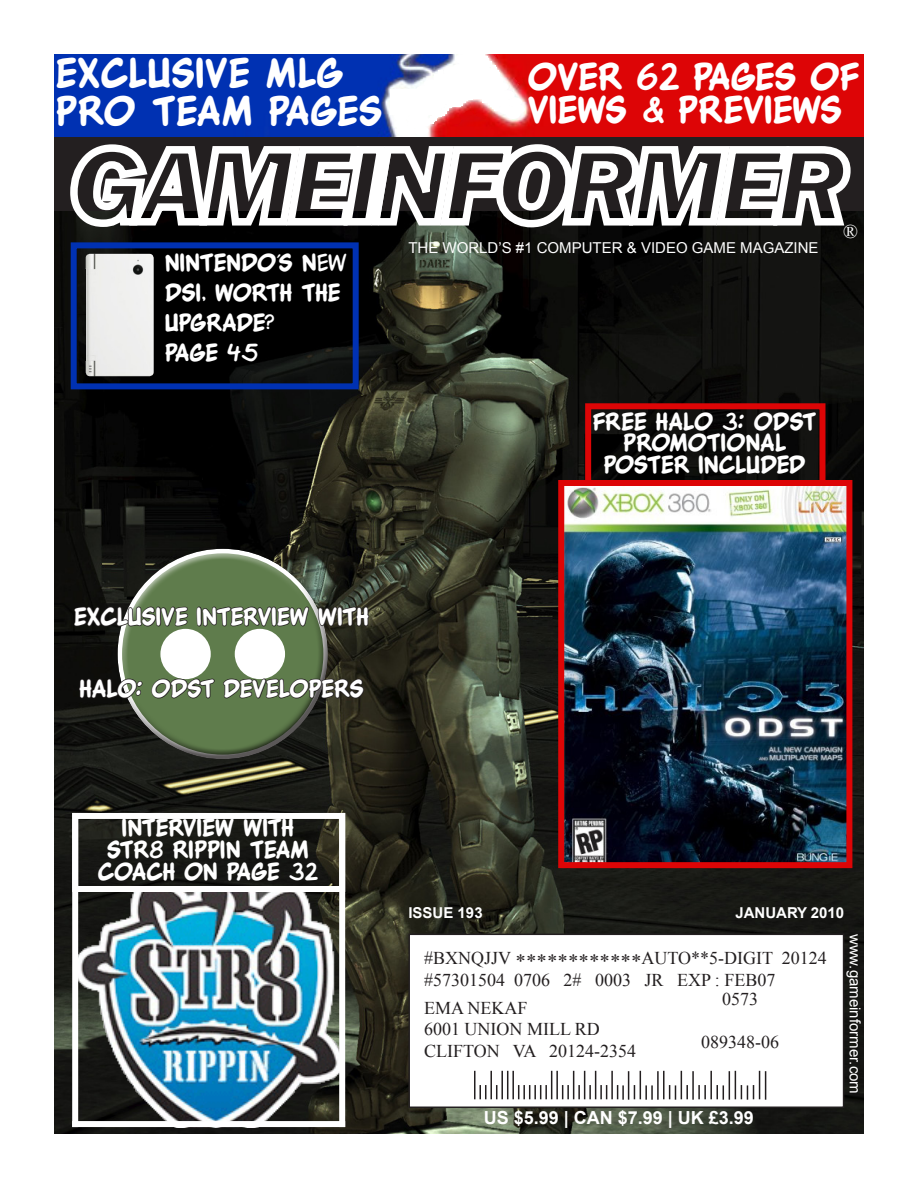
<style>
.page{position:relative;width:918px;height:1188px;background:#fff}
.page>*{position:absolute;margin:0;border:0;box-sizing:border-box;transform-origin:0 0}
.t1{font:30px "WBX Komik";letter-spacing:.02em;color:#fff}
.t2{font:27.75px "WBX Komik";color:#fff}
.t3{font:19.5px "Times New Roman";color:#fff}
.t4{font:18px "WBX Komik";color:#fff}
.t5{font:18px "Times New Roman";color:#231f20}
.t6{font:700 18px "Arial";color:#fff}
.t7{font:15px "Arial";color:#fff}
.t8{font:700 15px "Arial";color:#fff}
.s1{font-size:18.3px}
</style>
<div class="page">
<img style="left:54px;top:211px;width:810px;height:923px">
<img style="left:54px;top:54px;width:810px;height:82px">
<div style="left:116px;top:548px;width:205px;height:162px;background:#fff;opacity:.75"></div>
<div style="left:120px;top:582px;width:208px;height:178px;background:#231f20;opacity:.75"></div>
<svg style="left:73px;top:598px;width:297px;height:137px;background:#56624a"></svg>
<div style="left:409px;top:934px;width:435px;height:173px;background:#fff"></div>
<div style="left:408px;top:934px;width:436px;height:174px;border:2px solid #231f20"></div>
<hr style="left:474px;top:1071px;width:2px;height:28px;background:#231f20">
<svg style="left:479px;top:1085px;width:7px;height:14px"></svg>
<hr style="left:490px;top:1071px;width:2px;height:28px;background:#231f20">
<svg style="left:496px;top:1085px;width:1px;height:14px"></svg>
<hr style="left:501px;top:1071px;width:2px;height:28px;background:#231f20">
<hr style="left:512px;top:1071px;width:2px;height:28px;background:#231f20">
<svg style="left:507px;top:1071px;width:1px;height:28px"></svg>
<hr style="left:556px;top:1071px;width:2px;height:28px;background:#231f20">
<svg style="left:518px;top:1071px;width:34px;height:28px"></svg>
<hr style="left:710px;top:1071px;width:2px;height:28px;background:#231f20">
<hr style="left:692px;top:1071px;width:2px;height:29px;background:#231f20">
<hr style="left:663px;top:1071px;width:2px;height:28px;background:#231f20">
<hr style="left:657px;top:1071px;width:2px;height:29px;background:#231f20">
<hr style="left:611px;top:1071px;width:2px;height:28px;background:#231f20">
<svg style="left:716px;top:1071px;width:50px;height:29px"></svg>
<svg style="left:698px;top:1085px;width:8px;height:14px"></svg>
<svg style="left:669px;top:1071px;width:19px;height:29px"></svg>
<svg style="left:617px;top:1071px;width:36px;height:29px"></svg>
<svg style="left:562px;top:1071px;width:45px;height:28px"></svg>
<img style="left:565px;top:487px;width:280px;height:374px">
<div style="left:558px;top:480px;width:294px;height:388px;border:6px solid #dd0506"></div>
<div style="left:585px;top:403px;width:240px;height:83px;border:6px solid #dd0506"></div>
<img style="left:78px;top:892px;width:261px;height:229px">
<div style="left:339px;top:813px;width:6px;height:314px;background:#fff"></div>
<div style="left:72px;top:813px;width:273px;height:79px;border:6px solid #fff"></div>
<div style="left:72px;top:1121px;width:273px;height:6px;background:#fff"></div>
<div style="left:72px;top:813px;width:6px;height:314px;background:#fff"></div>
<div style="left:71px;top:242px;width:288px;height:147px;border:6px solid #0031b2"></div>
<img style="left:86px;top:259px;width:68px;height:117px">
<svg style="left:66px;top:54px;width:788px;height:205px"></svg>
<p class="t1" style="left:57px;top:58px;width:289px">EXCLUSIVE MLG</p>
<p class="t1" style="left:57px;top:96px;width:328px">PRO TEAM PAGES</p>
<p class="t2" style="left:529px;top:63px;width:332px">OVER 62 PAGES OF</p>
<p class="t2" style="left:529px;top:96px;width:316px">VIEWS &amp; PREVIEWS</p>
<p class="t4" style="left:166px;top:254px;width:183px">NINTENDO'S New</p>
<p class="t4" style="left:166px;top:284px;width:177px">DSI, WORTH THE</p>
<p class="t4" style="left:166px;top:314px;width:111px">UPGRADE?</p>
<p class="t4" style="left:166px;top:344px;width:95px">PAGE 45</p>
<p class="t7" style="left:408px;top:238px;width:412px">THE WORLD’S #1 COMPUTER &amp; VIDEO GAME MAGAZINE</p>
<p class="t3" style="left:843px;top:218px;width:16px">®</p>
<p class="t4" style="left:593px;top:412px;width:225px">FREE HALO 3: ODST</p>
<p class="t4" style="left:624px;top:434px;width:164px">PROMOTIONAL</p>
<p class="t4" style="left:604px;top:455px;width:203px">POSTER INCLUDED</p>
<p class="t4" style="left:75px;top:607px;width:296px">EXCLUSIVE INTERVIEW WITH</p>
<p class="t4" style="left:80px;top:679px;width:286px">HALO: ODST DEVELOPERS</p>
<p class="t4" style="left:123px;top:819px;width:174px">INTERVIEW WITH</p>
<p class="t4" style="left:108px;top:840px;width:203px">STR8 RIPPIN TEAM</p>
<p class="t4" style="left:99px;top:862px;width:222px">COACH ON PAGE 32</p>
<p class="t8" style="left:408px;top:903px;width:76px">ISSUE 193</p>
<p class="t8" style="left:735px;top:903px;width:110px">JANUARY 2010</p>
<p class="t5" style="left:424px;top:946px;width:404px">#BXNQJJV <span class="s1">************</span>AUTO**5-DIGIT 20124</p>
<p class="t5" style="left:424px;top:968px;width:353px">#57301504 0706 2# 0003 JR EXP : FEB07</p>
<p class="t5" style="left:424px;top:995px;width:105px">EMA NEKAF</p>
<p class="t5" style="left:424px;top:1017px;width:177px">6001 UNION MILL RD</p>
<p class="t5" style="left:424px;top:1039px;width:214px">CLIFTON VA 20124-2354</p>
<p class="t5" style="left:722px;top:987px;width:37px">0573</p>
<p class="t5" style="left:701px;top:1030px;width:79px">089348-06</p>
<p class="t6" style="left:484px;top:1105px;width:272px">US $5.99 | CAN $7.99 | UK £3.99</p>
<p class="t7" style="left:865px;top:934px;width:162px;rotate:90deg">www.gameinformer.com</p>
</div>
